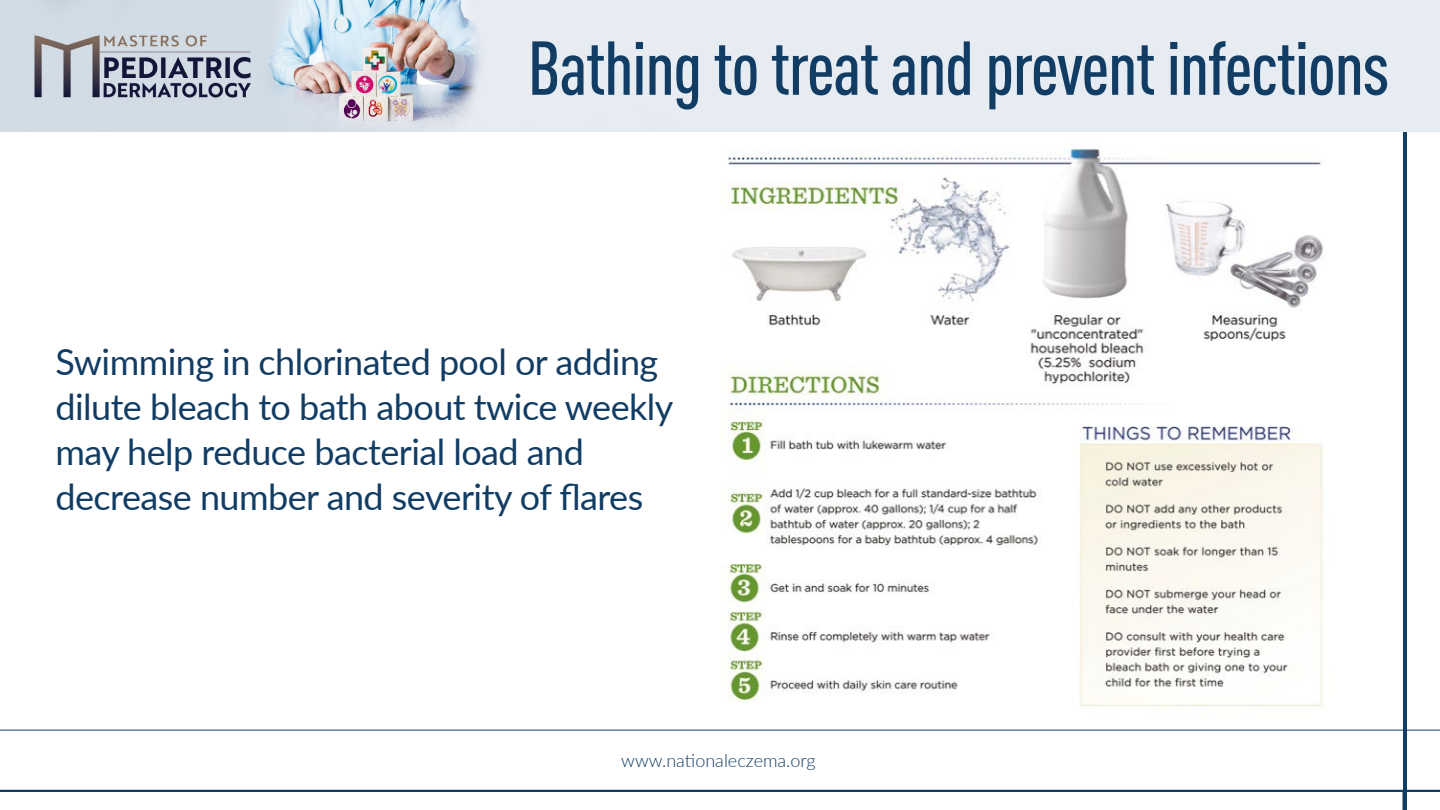
<style>
.page{position:relative;width:1440px;height:810px;background:#fff}
.page>*{position:absolute;margin:0;border:0;box-sizing:border-box;transform-origin:0 0}
.t1{font:500 condensed 75px "DIN Pro";letter-spacing:-.02em;color:#113c64}
.t2{font:36px/45px "Lato";letter-spacing:-.015em;color:#113c64}
.t3{font:300 18px "Lato";color:#113c64}
</style>
<div class="page">
<img style="left:0;top:0;width:1440px;height:790px">
<div style="left:1402px;top:132px;width:5px;height:678px;background:#113c64"></div>
<div style="left:0;top:132px;width:1402px;height:659px;background:#fff"></div>
<hr style="left:0;top:790px;width:1440px;height:2px;background:#113c64">
<hr style="left:0;top:730px;width:1440px;height:1px;background:#113c64">
<img style="left:720px;top:148px;width:603px;height:559px">
<h1 class="t1" style="left:528px;top:13px;width:863px">Bathing to treat and prevent infections</h1>
<p class="t2" style="left:56px;top:338px;width:619px">Swimming in chlorinated pool or adding dilute bleach to bath about twice weekly may help reduce bacterial load and decrease number and severity of flares</p>
<p class="t3" style="left:621px;top:748px;width:196px">www.nationaleczema.org</p>
</div>
